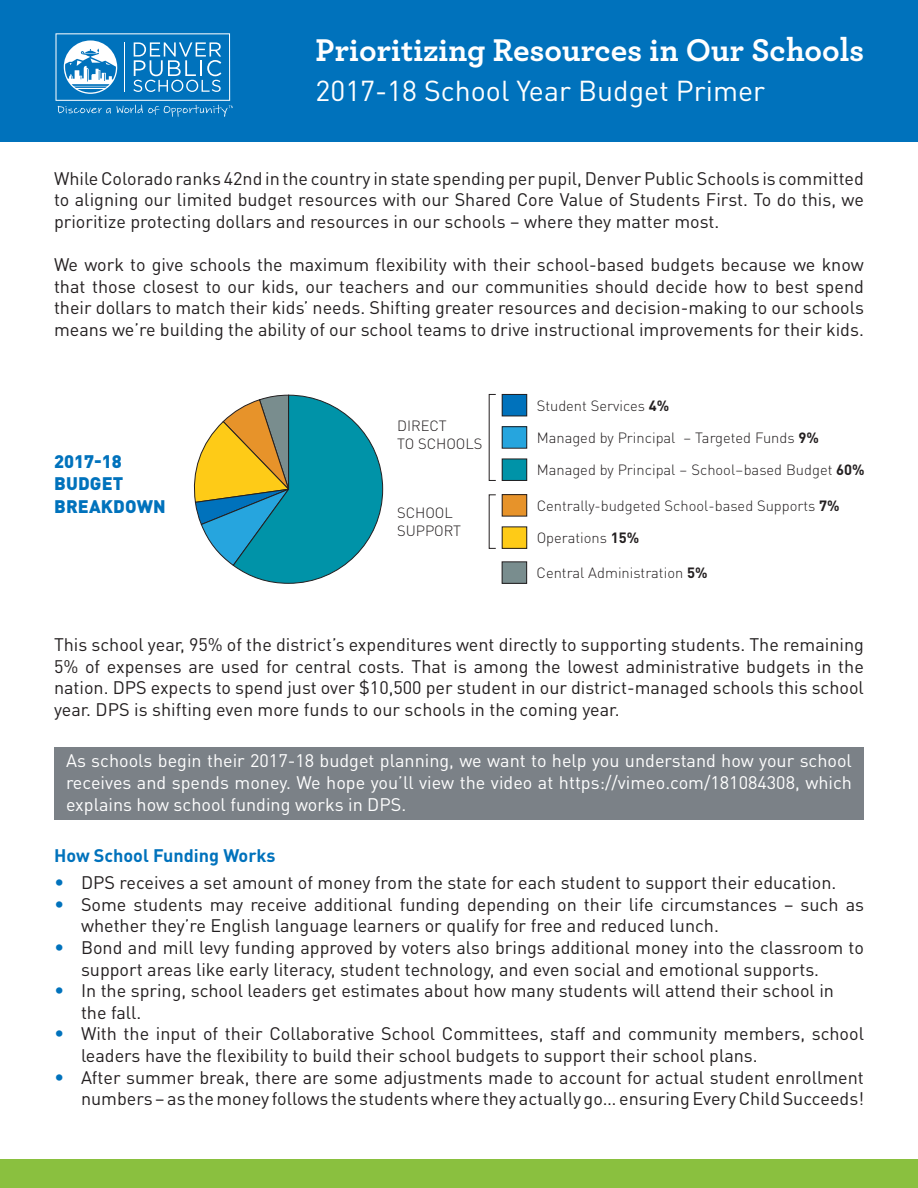
<style>
.page{position:relative;width:918px;height:1188px;background:#fff}
.page>*{position:absolute;margin:0;border:0;box-sizing:border-box;transform-origin:0 0}
.t1{font:700 33px "Archer";color:#fff}
.t2{font:28.5px "DIN Pro";color:#fff}
.t3{font:25.2px "Archer";letter-spacing:-.005em;color:#231f20}
.t4{font:18px/21.6px "DIN Pro";color:#231f20}
.t5{font:18px/21.6px "DIN Pro";color:#fff;text-align:justify}
.t6{font:900 18px/22.5px "DIN Pro";letter-spacing:.01em;color:#0072bc}
.t7{font:700 18px "DIN Pro";color:#0072bc}
.t8{font:300 14.7px/32.2px "DIN Pro";color:#231f20}
.s1{font-family:"DIN";font-weight:700}
.s2{font-size:19.5px;color:#0072bc}
</style>
<div class="page">
<div style="left:0;top:0;width:918px;height:142px;background:#0072bc"></div>
<svg style="left:56px;top:33px;width:176px;height:84px"></svg>
<div style="left:0;top:1159px;width:918px;height:29px;background:#8ac03f"></div>
<div style="left:54px;top:747px;width:810px;height:73px;background:#7b8187"></div>
<svg style="left:193px;top:395px;width:190px;height:189px"></svg>
<div style="left:502px;top:562px;width:25px;height:21px;background:#798d8e"></div>
<div style="left:502px;top:562px;width:25px;height:22px;border:1px solid #231f20"></div>
<div style="left:502px;top:394px;width:25px;height:22px;background:#0072bc"></div>
<div style="left:502px;top:394px;width:25px;height:22px;border:1px solid #231f20"></div>
<div style="left:502px;top:427px;width:25px;height:21px;background:#26a5de"></div>
<div style="left:502px;top:426px;width:25px;height:22px;border:1px solid #231f20"></div>
<div style="left:502px;top:459px;width:25px;height:21px;background:#0093a8"></div>
<div style="left:502px;top:459px;width:25px;height:22px;border:1px solid #231f20"></div>
<div style="left:502px;top:495px;width:25px;height:21px;background:#e7932a"></div>
<div style="left:502px;top:494px;width:25px;height:22px;border:1px solid #231f20"></div>
<div style="left:502px;top:527px;width:25px;height:21px;background:#fecb17"></div>
<div style="left:502px;top:527px;width:25px;height:22px;border:1px solid #231f20"></div>
<h1 class="t1" style="left:316px;top:24px;width:550px">Prioritizing Resources in Our Schools</h1>
<h2 class="t2" style="left:316px;top:71px;width:451px">2017-18 School Year Budget Primer</h2>
<p class="t4" style="left:54px;top:167px;width:812px;text-align:justify">While Colorado ranks 42nd in the country in state spending per pupil, Denver Public Schools is committed to aligning our limited budget resources with our Shared Core Value of Students First. To do this, we prioritize protecting dollars and resources in our schools – where they matter most.</p>
<p class="t4" style="left:54px;top:253px;width:812px;text-align:justify">We work to give schools the maximum flexibility with their school-based budgets because we know that those closest to our kids, our teachers and our communities should decide how to best spend their dollars to match their kids’ needs. Shifting greater resources and decision-making to our schools means we’re building the ability of our school teams to drive instructional improvements for their kids.</p>
<h3 class="t3" style="left:184px;top:241px;width:390px">Fiscal Year 17 Budget by Cost Center</h3>
<p class="t6" style="left:54px;top:449px;width:113px">2017-18<br>BUDGET<br>BREAKDOWN</p>
<p class="t8" style="left:397px;top:416px;width:87px;line-height:17.7px">DIRECT<br>TO SCHOOLS</p>
<p class="t8" style="left:397px;top:503px;width:66px;line-height:17.7px">SCHOOL<br>SUPPORT</p>
<p class="t8" style="left:537px;top:388px;width:330px">Student Services <span class="s1">4%<br></span>Managed by Principal – Targeted Funds <span class="s1">9%<br></span>Managed by Principal – School–based Budget <span class="s1">60%</span></p>
<p class="t8" style="left:537px;top:488px;width:305px">Centrally-budgeted School-based Supports <span class="s1">7%<br></span>Operations <span class="s1">15%</span></p>
<p class="t8" style="left:537px;top:556px;width:172px">Central Administration <span class="s1">5%</span></p>
<p class="t4" style="left:54px;top:633px;width:811px;text-align:justify">This school year, 95% of the district’s expenditures went directly to supporting students. The remaining 5% of expenses are used for central costs. That is among the lowest administrative budgets in the nation. DPS expects to spend just over $10,500 per student in our district-managed schools this school year. DPS is shifting even more funds to our schools in the coming year.</p>
<p class="t5" style="left:66px;top:749px;width:788px">As schools begin their 2017-18 budget planning, we want to help you understand how your school receives and spends money. We hope you’ll view the video at https://vimeo.com/181084308, which explains how school funding works in DPS.</p>
<p class="t7" style="left:54px;top:842px;width:223px">How School Funding Works</p>
<p class="t4" style="left:54px;top:871px;width:784px"><span class="s2">•</span> DPS receives a set amount of money from the state for each student to support their education.</p>
<p class="t4" style="left:81px;top:893px;width:785px;text-indent:-27px"><span class="s2">•</span> Some students may receive additional funding depending on their life circumstances – such as whether they’re English language learners or qualify for free and reduced lunch.</p>
<p class="t4" style="left:81px;top:936px;width:784px;text-indent:-27px"><span class="s2">•</span> Bond and mill levy funding approved by voters also brings additional money into the classroom to support areas like early literacy, student technology, and even social and emotional supports.</p>
<p class="t4" style="left:81px;top:979px;width:755px;text-indent:-27px"><span class="s2">•</span> In the spring, school leaders get estimates about how many students will attend their school in the fall.</p>
<p class="t4" style="left:81px;top:1022px;width:785px;text-indent:-27px"><span class="s2">•</span> With the input of their Collaborative School Committees, staff and community members, school leaders have the flexibility to build their school budgets to support their school plans.</p>
<p class="t4" style="left:54px;top:1066px;width:812px;text-align:right"><span class="s2">•</span> After summer break, there are some adjustments made to account for actual student enrollment numbers – as the money follows the students where they actually go… ensuring Every Child Succeeds!</p>
</div>
